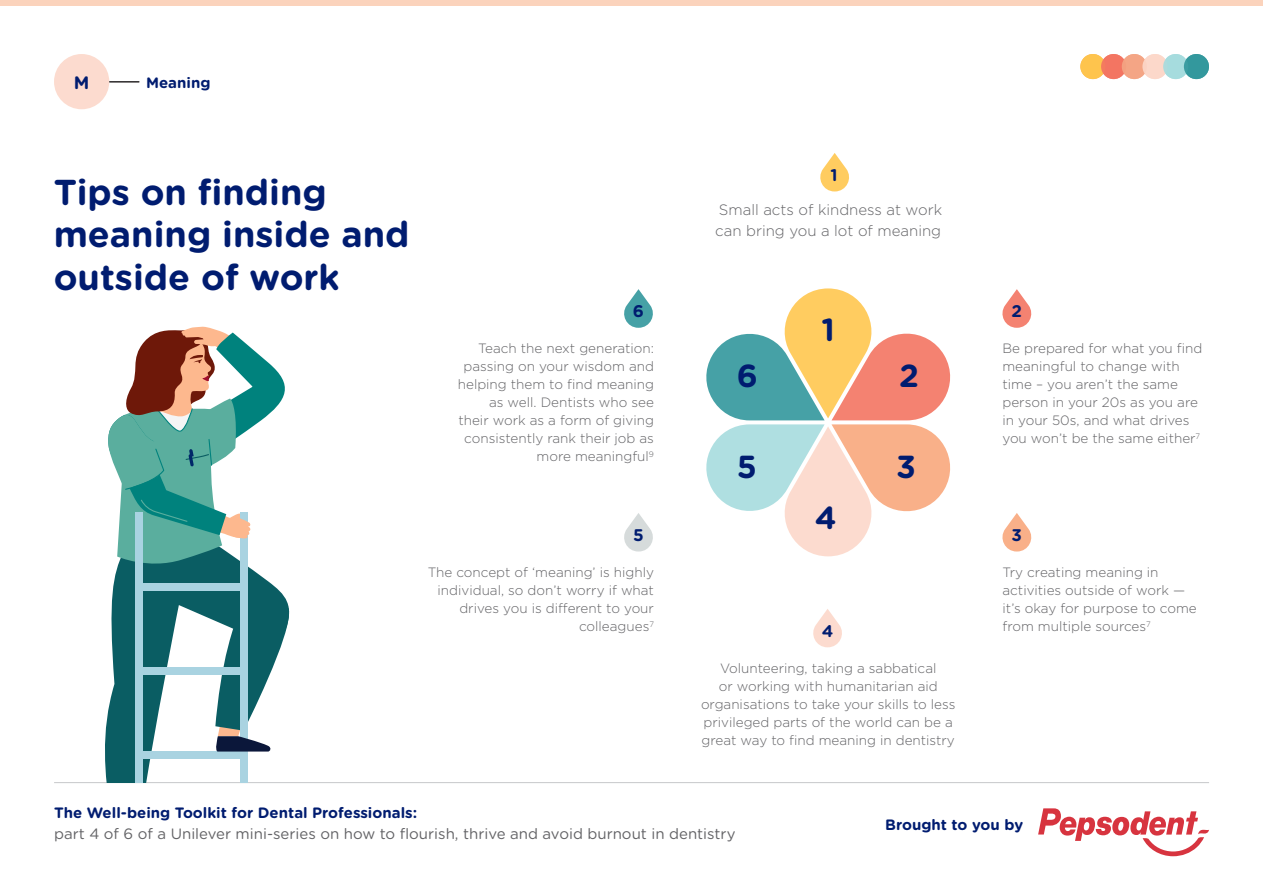
<style>
.page{position:relative;width:1263px;height:893px;background:#fff}
.page>*{position:absolute;margin:0;border:0;box-sizing:border-box;transform-origin:0 0}
.t1{font:700 36px/42.6px "Gotham Rounded";color:#001c70}
.t2{font:700 31.8px "Gotham Rounded";color:#001c70}
.t3{font:700 18px "Gotham Rounded";color:#001c70}
.t4{font:700 16.8px "Gotham Rounded";color:#001c70}
.t5{font:15px "Gotham Rounded";color:#636366}
.t6{font:700 15px "Gotham Rounded";color:#001c70}
.t7{font:300 15px/21px "Gotham HTF";color:#636366}
.t8{font:300 13.5px/18px "Gotham HTF";color:#636366}
</style>
<div class="page">
<hr style="left:54px;top:782px;width:1155px;height:1px;background:#c7c8ca">
<div style="left:54px;top:54px;width:55px;height:55px;background:#fcd8ca;border-radius:50%"></div>
<div style="left:0;top:0;width:1263px;height:6px;background:#fbd3bc"></div>
<hr style="left:109px;top:82px;width:30px;height:1px;background:#231f20">
<div style="left:1080px;top:54px;width:25px;height:25px;background:#ffc74f;border-radius:50%"></div>
<div style="left:1101px;top:54px;width:25px;height:25px;background:#f37461;border-radius:50%"></div>
<div style="left:1122px;top:54px;width:25px;height:25px;background:#f4a584;border-radius:50%"></div>
<div style="left:1142px;top:54px;width:25px;height:25px;background:#fcd8ca;border-radius:50%"></div>
<div style="left:1163px;top:54px;width:25px;height:25px;background:#a6dcde;border-radius:50%"></div>
<div style="left:1184px;top:54px;width:25px;height:25px;background:#31979c;border-radius:50%"></div>
<svg style="left:1038px;top:808px;width:171px;height:48px"></svg>
<svg style="left:706px;top:288px;width:245px;height:268px"></svg>
<svg style="left:820px;top:153px;width:29px;height:38px"></svg>
<svg style="left:1002px;top:289px;width:30px;height:39px"></svg>
<svg style="left:1002px;top:513px;width:30px;height:38px"></svg>
<svg style="left:813px;top:609px;width:29px;height:38px"></svg>
<svg style="left:624px;top:289px;width:29px;height:39px"></svg>
<svg style="left:624px;top:513px;width:29px;height:38px"></svg>
<svg style="left:105px;top:326px;width:185px;height:456px"></svg>
<h3 class="t3" style="left:74px;top:69px;width:17px">M</h3>
<p class="t6" style="left:146px;top:71px;width:66px">Meaning</p>
<p class="t1" style="left:54px;top:169px;width:357px">Tips on finding meaning inside and outside of work</p>
<p class="t4" style="left:633px;top:299px;width:13px">6</p>
<p class="t8" style="left:458px;top:339px;width:198px;text-align:right">Teach the next generation: passing on your wisdom and helping them to find meaning as well. Dentists who see their work as a form of giving consistently rank their job as more meaningful<sup>9</sup></p>
<p class="t4" style="left:633px;top:522px;width:12px">5</p>
<p class="t8" style="left:428px;top:563px;width:228px;text-align:right">The concept of ‘meaning’ is highly individual, so don’t worry if what drives you is different to your colleagues<sup>7</sup></p>
<p class="t4" style="left:831px;top:162px;width:9px">1</p>
<p class="t7" style="left:715px;top:199px;width:228px">Small acts of kindness at work can bring you a lot of meaning</p>
<p class="t2" style="left:737px;top:353px;width:23px">6</p>
<p class="t2" style="left:821px;top:306px;width:15px">1</p>
<p class="t2" style="left:899px;top:353px;width:21px">2</p>
<p class="t2" style="left:737px;top:444px;width:22px">5</p>
<p class="t2" style="left:896px;top:444px;width:21px">3</p>
<p class="t2" style="left:815px;top:494px;width:23px">4</p>
<p class="t4" style="left:822px;top:618px;width:13px">4</p>
<p class="t8" style="left:701px;top:659px;width:256px;text-align:center">Volunteering, taking a sabbatical<br>or working with humanitarian aid organisations to take your skills to less privileged parts of the world can be a great way to find meaning in dentistry</p>
<p class="t4" style="left:1011px;top:299px;width:12px">2</p>
<p class="t8" style="left:1002px;top:339px;width:201px">Be prepared for what you find meaningful to change with time – you aren’t the same person in your 20s as you are in your 50s, and what drives you won’t be the same either<sup>7</sup></p>
<p class="t4" style="left:1011px;top:522px;width:12px">3</p>
<p class="t8" style="left:1002px;top:563px;width:196px">Try creating meaning in activities outside of work — it’s okay for purpose to come from multiple sources<sup>7</sup></p>
<p class="t6" style="left:54px;top:802px;width:365px">The Well-being Toolkit for Dental Professionals:</p>
<p class="t5" style="left:54px;top:824px;width:683px">part 4 of 6 of a Unilever mini-series on how to flourish, thrive and avoid burnout in dentistry</p>
<p class="t6" style="left:885px;top:813px;width:139px">Brought to you by</p>
</div>
